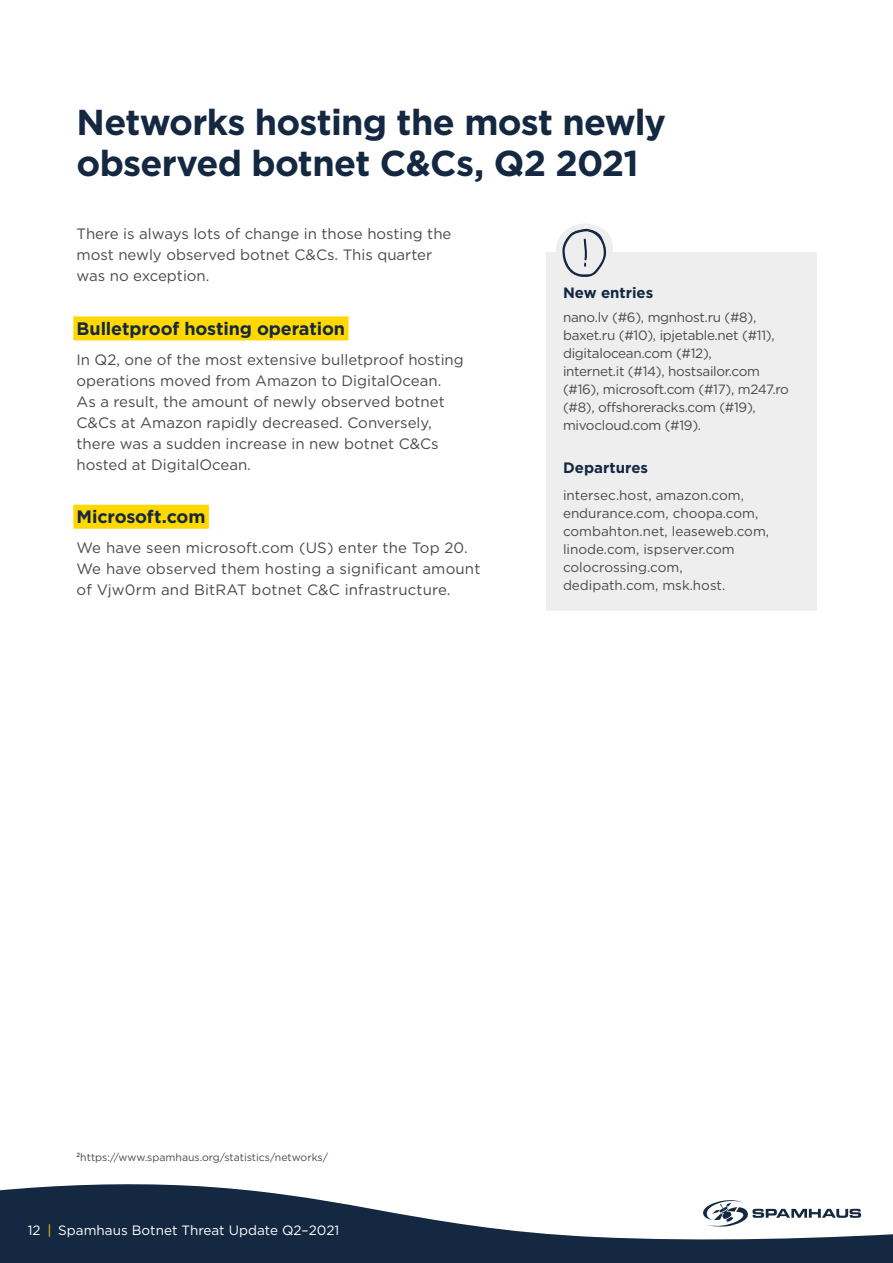
<style>
.page{position:relative;width:893px;height:1263px;background:#fff}
.page>*{position:absolute;margin:0;border:0;box-sizing:border-box;transform-origin:0 0}
.t1{font:700 36px/40.5px "Gotham";letter-spacing:-.02em;color:#142841}
.t2{font:700 18px "Gotham";letter-spacing:-.01em;color:#142841}
.t3{font:15px/21px "Gotham";color:#4a4a49}
.t4{font:700 15px "Gotham";color:#142841}
.t5{font:13.5px/18px "Gotham";letter-spacing:-.025em;color:#4a4a49}
.t6{font:13.5px/18px "Gotham";color:#4a4a49}
.t7{font:13.5px "Gotham";color:#fff}
.t8{font:10.5px "Gotham";color:#4a4a49}
.s1{color:#ffd800}
</style>
<div class="page">
<div style="left:546px;top:253px;width:270px;height:358px;background:#eee"></div>
<svg style="left:558px;top:223px;width:53px;height:54px"></svg>
<svg style="left:0;top:1184px;width:893px;height:79px;fill:#142841"></svg>
<svg style="left:702px;top:1199px;width:159px;height:28px"></svg>
<div style="left:73px;top:316px;width:275px;height:24px;background:#ffd800"></div>
<div style="left:73px;top:505px;width:136px;height:24px;background:#ffd800"></div>
<h1 class="t1" style="left:77px;top:101px;width:591px">Networks hosting the most newly observed botnet C&amp;Cs, Q2 2021</h1>
<p class="t3" style="left:77px;top:223px;width:376px">There is always lots of change in those hosting the most newly observed botnet C&amp;Cs. This quarter was no exception.</p>
<p class="t2" style="left:77px;top:318px;width:270px">Bulletproof hosting operation</p>
<p class="t3" style="left:77px;top:349px;width:389px">In Q2, one of the most extensive bulletproof hosting operations moved from Amazon to DigitalOcean.<br>As a result, the amount of newly observed botnet C&amp;Cs at Amazon rapidly decreased. Conversely, there was a sudden increase in new botnet C&amp;Cs hosted at DigitalOcean.</p>
<p class="t2" style="left:77px;top:507px;width:130px">Microsoft.com</p>
<p class="t3" style="left:77px;top:537px;width:405px">We have seen microsoft.com (US) enter the Top 20.<br>We have observed them hosting a significant amount of Vjw0rm and BitRAT botnet C&amp;C infrastructure.</p>
<p class="t4" style="left:563px;top:284px;width:92px">New entries</p>
<p class="t5" style="left:563px;top:308px;width:227px">nano.lv (#6), mgnhost.ru (#8), baxet.ru (#10), ipjetable.net (#11), digitalocean.com (#12),<br>internet.it (#14), hostsailor.com (#16), microsoft.com (#17), m247.ro (#8), offshoreracks.com (#19), mivocloud.com (#19).</p>
<p class="t4" style="left:563px;top:459px;width:87px">Departures</p>
<p class="t6" style="left:563px;top:486px;width:208px">intersec.host, amazon.com, endurance.com, choopa.com, combahton.net, leaseweb.com, linode.com, ispserver.com colocrossing.com, dedipath.com, msk.host.</p>
<p class="t8" style="left:77px;top:1151px;width:253px"><sup>2</sup>https://www.spamhaus.org/statistics/networks/</p>
<p class="t7" style="left:28px;top:1223px;width:313px">12 <span class="s1">|</span> Spamhaus Botnet Threat Update Q2–2021</p>
</div>
